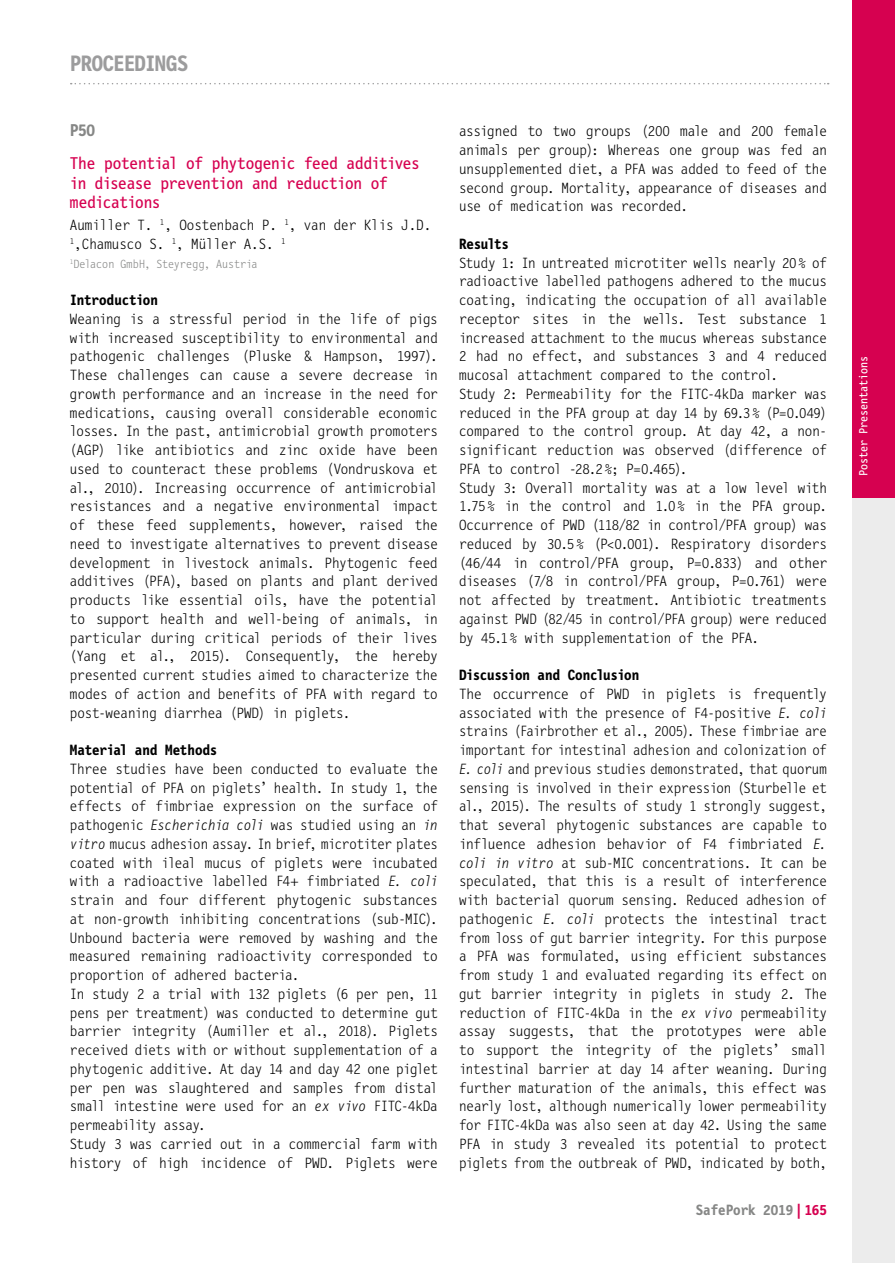
<style>
.page{position:relative;width:895px;height:1263px;background:#fff}
.page>*{position:absolute;margin:0;border:0;box-sizing:border-box;transform-origin:0 0}
.t1{font:700 22.5px "Letter Gothic Mono";letter-spacing:-.02em;color:#9c9c9d}
.t2{font:17.25px/19.5px "Letter Gothic Mono";letter-spacing:-.02em;color:#d60150}
.t3{font:700 17.25px "Letter Gothic Mono";color:#868786}
.t4{font:300 15px/18.8px "Letter Gothic Mono";letter-spacing:-.01em;color:#000}
.t5{font:700 15px "Letter Gothic Mono";letter-spacing:-.015em;color:#000}
.t6{font:700 15px "Letter Gothic Mono";color:#868786}
.t7{font:300 12px "Letter Gothic Mono";color:#868786}
.t8{font:12px "Letter Gothic Mono";color:#fff}
.s1{font-style:italic}
.s2{color:#d60150}
</style>
<div class="page">
<div style="left:852px;top:0;width:43px;height:1263px;background:#ececec"></div>
<div style="left:852px;top:0;width:43px;height:497px;background:#d60150"></div>
<svg style="left:71px;top:83px;width:758px;height:1px"></svg>
<h1 class="t1" style="left:70px;top:51px;width:120px">PROCEEDINGS</h1>
<p class="t3" style="left:70px;top:121px;width:27px">P50</p>
<p class="t2" style="left:70px;top:154px;width:351px">The potential of phytogenic feed additives in disease prevention and reduction of medications</p>
<p class="t4" style="left:70px;top:216px;width:363px">Aumiller T. <sup>1</sup>, Oostenbach P. <sup>1</sup>, van der Klis J.D.<br><sup>1</sup>,Chamusco S. <sup>1</sup>, Müller A.S. <sup>1</sup></p>
<p class="t7" style="left:70px;top:257px;width:189px"><sup>1</sup>Delacon GmbH, Steyregg, Austria</p>
<p class="t5" style="left:70px;top:292px;width:89px">Introduction</p>
<p class="t4" style="left:70px;top:310px;width:369px;text-align:justify">Weaning is a stressful period in the life of pigs with increased susceptibility to environmental and pathogenic challenges (Pluske &amp; Hampson, 1997).<br>These challenges can cause a severe decrease in growth performance and an increase in the need for medications, causing overall considerable economic losses. In the past, antimicrobial growth promoters (AGP) like antibiotics and zinc oxide have been used to counteract these problems (Vondruskova et al., 2010). Increasing occurrence of antimicrobial resistances and a negative environmental impact of these feed supplements, however, raised the need to investigate alternatives to prevent disease development in livestock animals. Phytogenic feed additives (PFA), based on plants and plant derived products like essential oils, have the potential to support health and well-being of animals, in particular during critical periods of their lives (Yang et al., 2015). Consequently, the hereby presented current studies aimed to characterize the modes of action and benefits of PFA with regard to post-weaning diarrhea (PWD) in piglets.</p>
<p class="t5" style="left:70px;top:742px;width:149px">Material and Methods</p>
<p class="t4" style="left:70px;top:760px;width:369px">Three studies have been conducted to evaluate the potential of PFA on piglets’ health. In study 1, the effects of fimbriae expression on the surface of pathogenic <span class="s1">Escherichia coli</span> was studied using an <span class="s1">in vitro</span> mucus adhesion assay. In brief, microtiter plates coated with ileal mucus of piglets were incubated with a radioactive labelled F4+ fimbriated <span class="s1">E. coli </span>strain and four different phytogenic substances at non-growth inhibiting concentrations (sub-MIC).<br>Unbound bacteria were removed by washing and the measured remaining radioactivity corresponded to proportion of adhered bacteria.<br>In study 2 a trial with 132 piglets (6 per pen, 11 pens per treatment) was conducted to determine gut barrier integrity (Aumiller et al., 2018). Piglets received diets with or without supplementation of a phytogenic additive. At day 14 and day 42 one piglet per pen was slaughtered and samples from distal small intestine were used for an <span class="s1">ex vivo</span> FITC-4kDa permeability assay.<br>Study 3 was carried out in a commercial farm with history of high incidence of PWD. Piglets were</p>
<p class="t4" style="left:459px;top:122px;width:369px;text-align:justify">assigned to two groups (200 male and 200 female animals per group): Whereas one group was fed an unsupplemented diet, a PFA was added to feed of the second group. Mortality, appearance of diseases and use of medication was recorded.</p>
<p class="t5" style="left:459px;top:235px;width:51px">Results</p>
<p class="t4" style="left:459px;top:253px;width:369px">Study 1: In untreated microtiter wells nearly 20 % of radioactive labelled pathogens adhered to the mucus coating, indicating the occupation of all available receptor sites in the wells. Test substance 1 increased attachment to the mucus whereas substance 2 had no effect, and substances 3 and 4 reduced mucosal attachment compared to the control.<br>Study 2: Permeability for the FITC-4kDa marker was reduced in the PFA group at day 14 by 69.3% (P=0.049) compared to the control group. At day 42, a non&shy;significant reduction was observed (difference of PFA to control -28.2 %; P=0.465).<br>Study 3: Overall mortality was at a low level with 1.75 % in the control and 1.0% in the PFA group.<br>Occurrence of PWD (118/82 in control/PFA group) was reduced by 30.5% (P&lt;0.001). Respiratory disorders (46/44 in control/PFA group, P=0.833) and other diseases (7/8 in control/PFA group, P=0.761) were not affected by treatment. Antibiotic treatments against PWD (82/45 in control/PFA group) were reduced by 45.1 % with supplementation of the PFA.</p>
<p class="t5" style="left:459px;top:667px;width:182px">Discussion and Conclusion</p>
<p class="t4" style="left:459px;top:685px;width:369px;text-align:justify">The occurrence of PWD in piglets is frequently associated with the presence of F4-positive <span class="s1">E. coli </span>strains (Fairbrother et al., 2005). These fimbriae are important for intestinal adhesion and colonization of <span class="s1">E. coli</span> and previous studies demonstrated, that quorum sensing is involved in their expression (Sturbelle et al., 2015). The results of study 1 strongly suggest, that several phytogenic substances are capable to influence adhesion behavior of F4 fimbriated <span class="s1">E. coli in vitro</span> at sub-MIC concentrations. It can be speculated, that this is a result of interference with bacterial quorum sensing. Reduced adhesion of pathogenic <span class="s1">E. coli</span> protects the intestinal tract from loss of gut barrier integrity. For this purpose a PFA was formulated, using efficient substances from study 1 and evaluated regarding its effect on gut barrier integrity in piglets in study 2. The reduction of FITC-4kDa in the <span class="s1">ex vivo</span> permeability assay suggests, that the prototypes were able to support the integrity of the piglets’ small intestinal barrier at day 14 after weaning. During further maturation of the animals, this effect was nearly lost, although numerically lower permeability for FITC-4kDa was also seen at day 42. Using the same PFA in study 3 revealed its potential to protect piglets from the outbreak of PWD, indicated by both,</p>
<p class="t6" style="left:696px;top:1202px;width:133px">SafePork 2019 <span class="s2">| 165</span></p>
<p class="t8" style="left:857px;top:476px;width:121px;rotate:-90deg">Poster Presentations</p>
</div>
